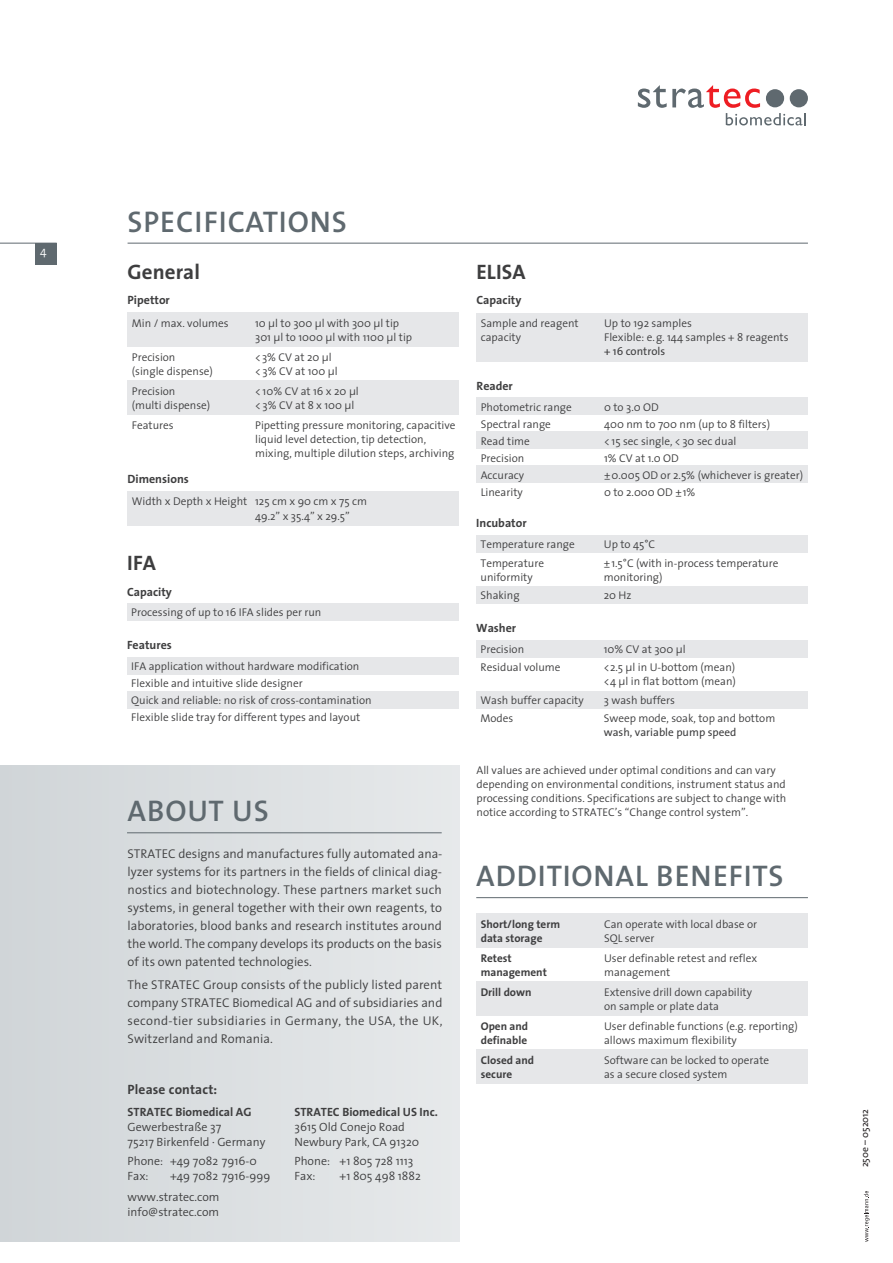
<style>
.page{position:relative;width:893px;height:1263px;background:#fff}
.page>*{position:absolute;margin:0;border:0;box-sizing:border-box;transform-origin:0 0}
.t1{font:600 30px "The Sans";letter-spacing:.03em;color:#5f696f}
.t2{font:700 21px "The Sans";letter-spacing:.005em;color:#3e3e3f}
.t3{font:700 13.5px "The Sans";letter-spacing:.01em;color:#3e3e3f}
.t4{font:300 12.75px/18px "The Sans";letter-spacing:.005em;color:#3e3e3f}
.t5{font:300 12px/15px "The Sans";color:#3e3e3f}
.t6{font:700 12px "The Sans";color:#3e3e3f}
.t7{font:300 12px "The Sans";color:#fff}
.t8{font:300 11.25px/14.2px "The Sans";color:#3e3e3f}
.t9{font:700 11.25px "The Sans";color:#3e3e3f}
.t10{font:11.25px "The Sans";color:#3e3e3f}
.t11{font:9.75px "The Sans";color:#231f20}
</style>
<div class="page">
<div style="left:35px;top:243px;width:22px;height:21px;background:#5f696f"></div>
<hr style="left:0;top:243px;width:57px;height:1px;background:#5f696f">
<svg style="left:790px;top:89px;width:18px;height:18px"></svg>
<svg style="left:638px;top:85px;width:168px;height:40px"></svg>
<hr style="left:128px;top:243px;width:680px;height:1px;background:#5f696f">
<svg style="left:864px;top:1191px;width:5px;height:51px"></svg>
<div style="left:0;top:765px;width:459px;height:477px;background:#dbdfe1"></div>
<hr style="left:127px;top:832px;width:315px;height:1px;background:#5f696f">
<div style="left:476px;top:914px;width:332px;height:34px;background:#e6e7e9"></div>
<div style="left:476px;top:982px;width:332px;height:34px;background:#e6e7e9"></div>
<div style="left:476px;top:1050px;width:332px;height:34px;background:#e6e7e9"></div>
<hr style="left:476px;top:897px;width:332px;height:1px;background:#5f696f">
<div style="left:128px;top:313px;width:331px;height:34px;background:#e6e7e9"></div>
<div style="left:128px;top:381px;width:331px;height:34px;background:#e6e7e9"></div>
<div style="left:128px;top:491px;width:331px;height:34px;background:#e6e7e9"></div>
<div style="left:476px;top:398px;width:332px;height:17px;background:#e6e7e9"></div>
<div style="left:476px;top:432px;width:332px;height:17px;background:#e6e7e9"></div>
<div style="left:476px;top:466px;width:332px;height:17px;background:#e6e7e9"></div>
<div style="left:476px;top:313px;width:332px;height:48px;background:#e6e7e9"></div>
<div style="left:476px;top:536px;width:332px;height:17px;background:#e6e7e9"></div>
<div style="left:476px;top:587px;width:332px;height:17px;background:#e6e7e9"></div>
<div style="left:476px;top:640px;width:332px;height:17px;background:#e6e7e9"></div>
<div style="left:476px;top:691px;width:332px;height:17px;background:#e6e7e9"></div>
<div style="left:127px;top:604px;width:332px;height:17px;background:#e6e7e9"></div>
<div style="left:127px;top:657px;width:332px;height:17px;background:#e6e7e9"></div>
<div style="left:127px;top:691px;width:332px;height:17px;background:#e6e7e9"></div>
<p class="t7" style="left:40px;top:241px;width:8px">4</p>
<h1 class="t1" style="left:128px;top:196px;width:218px">SPECIFICATIONS</h1>
<h2 class="t2" style="left:128px;top:254px;width:74px">General</h2>
<p class="t6" style="left:128px;top:290px;width:44px">Pipettor</p>
<p class="t8" style="left:132px;top:315px;width:98px">Min / max. volumes</p>
<p class="t8" style="left:255px;top:315px;width:159px">10 µl to 300 µl with 300 µl tip<br>301 µl to 1000 µl with 1100 µl tip</p>
<p class="t8" style="left:132px;top:349px;width:45px">Precision</p>
<p class="t8" style="left:255px;top:349px;width:78px">&lt; 3% CV at 20 µl</p>
<p class="t8" style="left:132px;top:364px;width:83px">(single dispense)</p>
<p class="t8" style="left:255px;top:364px;width:84px">&lt; 3% CV at 100 µl</p>
<p class="t8" style="left:132px;top:383px;width:45px">Precision</p>
<p class="t8" style="left:255px;top:383px;width:105px">&lt; 10% CV at 16 x 20 µl</p>
<p class="t8" style="left:132px;top:398px;width:80px">(multi dispense)</p>
<p class="t8" style="left:255px;top:398px;width:101px">&lt; 3% CV at 8 x 100 µl</p>
<p class="t8" style="left:132px;top:418px;width:43px">Features</p>
<p class="t8" style="left:255px;top:418px;width:202px">Pipetting pressure monitoring, capacitive liquid level detection, tip detection, mixing, multiple dilution steps, archiving</p>
<p class="t6" style="left:128px;top:469px;width:63px">Dimensions</p>
<p class="t8" style="left:255px;top:494px;width:113px;text-indent:-123px">Width x Depth x Height 125 cm x 90 cm x 75 cm<br>49.2” x 35.4” x 29.5”</p>
<h2 class="t2" style="left:127px;top:545px;width:30px">IFA</h2>
<p class="t6" style="left:127px;top:581px;width:46px">Capacity</p>
<p class="t8" style="left:131px;top:605px;width:192px">Processing of up to 16 IFA slides per run</p>
<p class="t6" style="left:127px;top:635px;width:46px">Features</p>
<p class="t8" style="left:131px;top:657px;width:242px;line-height:17px">IFA application without hardware modification Flexible and intuitive slide designer<br>Quick and reliable: no risk of cross-contamination Flexible slide tray for different types and layout</p>
<h1 class="t1" style="left:128px;top:786px;width:123px">ABOUT US</h1>
<p class="t4" style="left:128px;top:844px;width:316px">STRATEC designs and manufactures fully automated ana&shy;lyzer systems for its partners in the fields of clinical diag&shy;nostics and biotechnology. These partners market such systems, in general together with their own reagents, to laboratories, blood banks and research institutes around the world. The company develops its products on the basis of its own patented technologies.</p>
<p class="t4" style="left:128px;top:975px;width:316px;text-align:justify">The STRATEC Group consists of the publicly listed parent company STRATEC Biomedical AG and of subsidiaries and second-tier subsidiaries in Germany, the USA, the UK, Switzerland and Romania.</p>
<p class="t3" style="left:128px;top:1078px;width:91px">Please contact:</p>
<p class="t6" style="left:128px;top:1101px;width:125px">STRATEC Biomedical AG</p>
<p class="t5" style="left:128px;top:1118px;width:139px">Gewerbestraße 37<br>75217 Birkenfeld · Germany</p>
<p class="t5" style="left:128px;top:1153px;width:131px">Phone: +49 7082 7916-0<br>Fax:</p>
<p class="t5" style="left:128px;top:1164px;width:144px;line-height:21.5px;text-indent:43px">+49 7082 7916-999 www.stratec.com</p>
<p class="t5" style="left:128px;top:1204px;width:93px">info@stratec.com</p>
<p class="t6" style="left:294px;top:1101px;width:145px">STRATEC Biomedical US Inc.</p>
<p class="t5" style="left:294px;top:1119px;width:126px">3615 Old Conejo Road<br>Newbury Park, CA 91320</p>
<p class="t5" style="left:294px;top:1153px;width:120px">Phone: +1 805 728 1113<br>Fax:</p>
<p class="t5" style="left:340px;top:1168px;width:83px">+1 805 498 1882</p>
<h2 class="t2" style="left:476px;top:254px;width:51px">ELISA</h2>
<p class="t6" style="left:476px;top:290px;width:46px">Capacity</p>
<p class="t8" style="left:481px;top:316px;width:99px">Sample and reagent</p>
<p class="t8" style="left:604px;top:316px;width:89px">Up to 192 samples</p>
<p class="t8" style="left:481px;top:330px;width:42px">capacity</p>
<p class="t8" style="left:604px;top:330px;width:186px">Flexible: e.g. 144 samples + 8 reagents</p>
<p class="t10" style="left:604px;top:342px;width:63px">+ 16 controls</p>
<p class="t6" style="left:476px;top:375px;width:38px">Reader</p>
<p class="t8" style="left:481px;top:399px;width:93px">Photometric range</p>
<p class="t8" style="left:604px;top:399px;width:56px">0 to 3.0 OD</p>
<p class="t8" style="left:481px;top:416px;width:72px">Spectral range</p>
<p class="t8" style="left:604px;top:416px;width:167px">400 nm to 700 nm (up to 8 filters)</p>
<p class="t8" style="left:481px;top:433px;width:51px">Read time</p>
<p class="t8" style="left:604px;top:433px;width:134px">&lt; 15 sec single, &lt; 30 sec dual</p>
<p class="t8" style="left:481px;top:450px;width:45px">Precision</p>
<p class="t8" style="left:604px;top:450px;width:76px">1% CV at 1.0 OD</p>
<p class="t8" style="left:481px;top:467px;width:45px">Accuracy</p>
<p class="t8" style="left:604px;top:467px;width:201px">±0.005 OD or 2.5% (whichever is greater)</p>
<p class="t8" style="left:481px;top:484px;width:44px">Linearity</p>
<p class="t8" style="left:604px;top:484px;width:93px">0 to 2.000 OD ±1%</p>
<p class="t6" style="left:476px;top:513px;width:52px">Incubator</p>
<p class="t8" style="left:480px;top:537px;width:96px">Temperature range</p>
<p class="t8" style="left:604px;top:537px;width:53px">Up to 45°C</p>
<p class="t8" style="left:480px;top:555px;width:65px">Temperature</p>
<p class="t8" style="left:604px;top:555px;width:176px">±1.5°C (with in-process temperature</p>
<p class="t8" style="left:480px;top:570px;width:54px">uniformity</p>
<p class="t8" style="left:604px;top:570px;width:60px">monitoring)</p>
<p class="t8" style="left:480px;top:588px;width:41px">Shaking</p>
<p class="t8" style="left:604px;top:588px;width:29px">20 Hz</p>
<p class="t6" style="left:476px;top:617px;width:41px">Washer</p>
<p class="t8" style="left:480px;top:641px;width:45px">Precision</p>
<p class="t8" style="left:604px;top:641px;width:83px">10% CV at 300 µl</p>
<p class="t8" style="left:480px;top:660px;width:81px">Residual volume</p>
<p class="t8" style="left:604px;top:660px;width:134px">&lt;2.5 µl in U-bottom (mean) &lt;4 µl in flat bottom (mean)</p>
<p class="t8" style="left:480px;top:692px;width:105px">Wash buffer capacity</p>
<p class="t8" style="left:604px;top:692px;width:73px">3 wash buffers</p>
<p class="t8" style="left:480px;top:711px;width:34px">Modes</p>
<p class="t8" style="left:604px;top:711px;width:173px">Sweep mode, soak, top and bottom</p>
<p class="t10" style="left:604px;top:723px;width:134px">wash, variable pump speed</p>
<p class="t8" style="left:476px;top:762px;width:311px">All values are achieved under optimal conditions and can vary depending on environmental conditions, instrument status and processing conditions. Specifications are subject to change with notice according to STRATEC’s “Change control system”.</p>
<h1 class="t1" style="left:476px;top:851px;width:306px">ADDITIONAL BENEFITS</h1>
<p class="t9" style="left:481px;top:914px;width:81px">Short/long term</p>
<p class="t8" style="left:604px;top:916px;width:155px">Can operate with local dbase or</p>
<p class="t9" style="left:481px;top:929px;width:63px">data storage</p>
<p class="t8" style="left:604px;top:931px;width:52px">SQL server</p>
<p class="t9" style="left:481px;top:948px;width:33px">Retest</p>
<p class="t8" style="left:604px;top:950px;width:155px">User definable retest and reflex</p>
<p class="t9" style="left:481px;top:963px;width:68px">management</p>
<p class="t8" style="left:604px;top:965px;width:68px">management</p>
<p class="t9" style="left:481px;top:982px;width:52px">Drill down</p>
<p class="t8" style="left:604px;top:984px;width:149px">Extensive drill down capability on sample or plate data</p>
<p class="t9" style="left:481px;top:1016px;width:49px">Open and</p>
<p class="t8" style="left:604px;top:1018px;width:195px">User definable functions (e.g. reporting)</p>
<p class="t9" style="left:481px;top:1031px;width:48px">definable</p>
<p class="t8" style="left:604px;top:1033px;width:134px">allows maximum flexibility</p>
<p class="t9" style="left:481px;top:1050px;width:55px">Closed and</p>
<p class="t8" style="left:604px;top:1052px;width:167px">Software can be locked to operate</p>
<p class="t9" style="left:481px;top:1065px;width:33px">secure</p>
<p class="t8" style="left:604px;top:1067px;width:125px">as a secure closed system</p>
<p class="t11" style="left:857px;top:1167px;width:60px;rotate:-90deg">250e – 052012</p>
</div>
